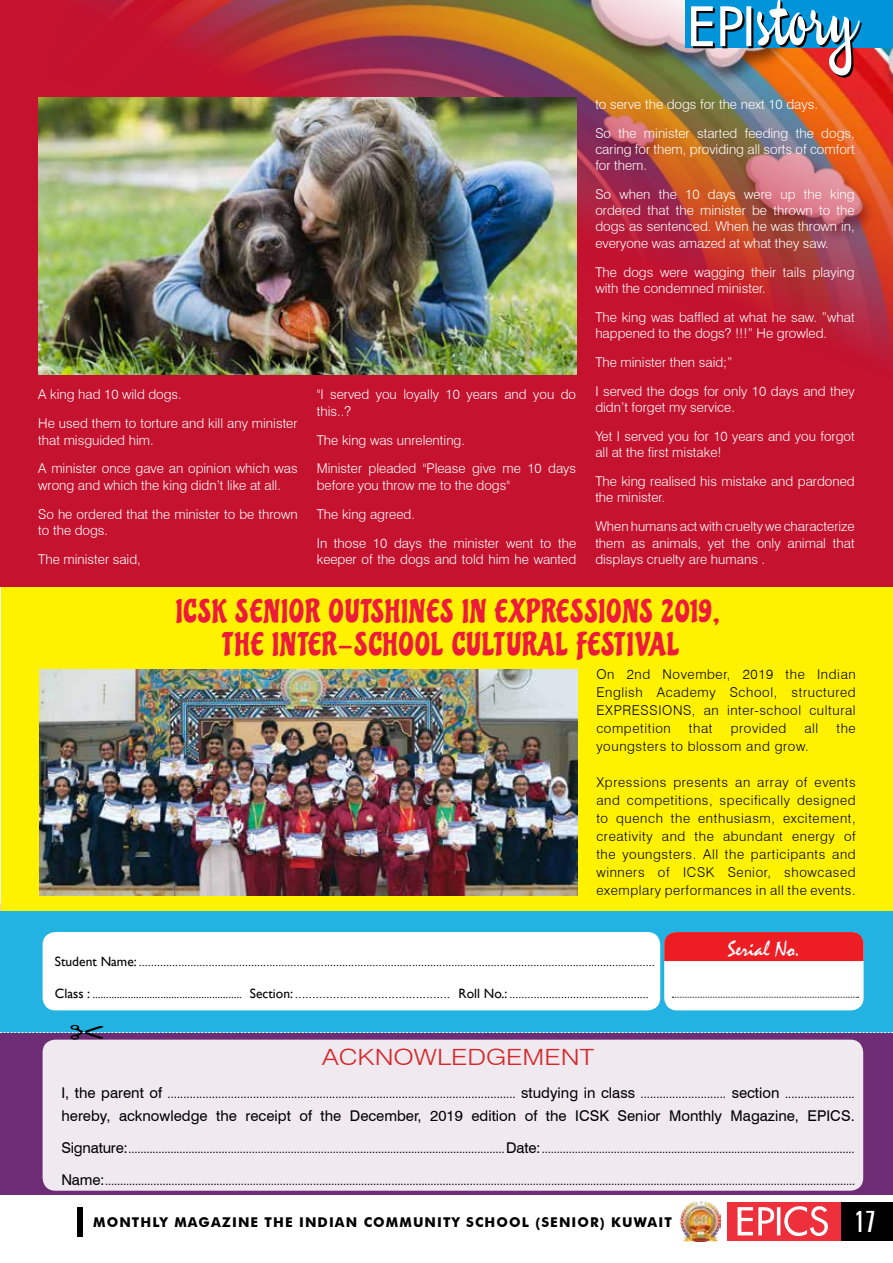
<style>
.page{position:relative;width:893px;height:1263px;background:#fff}
.page>*{position:absolute;margin:0;border:0;box-sizing:border-box;transform-origin:0 0}
.t1{font:31.5px/33px "Chicle ST";letter-spacing:.045em;color:#ed1a3b;text-align:center}
.t2{font:extra-condensed 30px "Zurich BT";color:#fff}
.t3{font:22.5px "Mistral";color:#fff}
.t4{font:300 22.35px "Swiss 721 BT";color:#d4282a;scale:1.2 1}
.t5{font:14.85px "Swiss 721 BT";color:#000}
.t6{font:300 13.5px/29px "Swiss 721 BT";color:#fff}
.t7{font:300 13.5px/18px "Swiss 721 BT";letter-spacing:.045em;color:#000;text-align:justify}
.t8{font:700 13.5px "Futura BT";letter-spacing:.08em;color:#000}
.t9{font:11.55px "Swiss 721 BT";color:#000}
.t10{font:10.5px "Gill Sans";color:#000}
.s1{font-size:13.5px}
.s2{font-size:14.85px}
</style>
<div class="page">
<div style="left:1px;top:585px;width:892px;height:331px;background:#fff200"></div>
<img style="left:39px;top:669px;width:538px;height:226px">
<div style="left:0;top:0;width:893px;height:586px;background:#c4122f"></div>
<img style="left:42px;top:0;width:851px;height:375px">
<div style="left:686px;top:0;width:207px;height:48px;background:#0095da"></div>
<div style="left:0;top:1033px;width:893px;height:162px;background:#6e2c75"></div>
<div style="left:0;top:911px;width:893px;height:122px;background:#23b3e3"></div>
<div style="left:43px;top:1040px;width:820px;height:151px;background:#f0e9f0;border-radius:13px"></div>
<div style="left:43px;top:932px;width:617px;height:78px;background:#fff;border-radius:13px"></div>
<div style="left:664px;top:932px;width:200px;height:78px;background:#fff;border-radius:13px"></div>
<svg style="left:672px;top:997px;width:187px;height:1px"></svg>
<div style="left:664px;top:932px;width:200px;height:29px;background:#ed1d24"></div>
<svg style="left:0;top:1025px;width:893px;height:15px"></svg>
<img style="left:691px;top:0;width:171px;height:78px">
<img style="left:38px;top:98px;width:538px;height:276px">
<div style="left:840px;top:1202px;width:53px;height:39px;background:#000"></div>
<div style="left:727px;top:1202px;width:113px;height:39px;background:#ee303c"></div>
<svg style="left:738px;top:1206px;width:90px;height:30px"></svg>
<div style="left:77px;top:1207px;width:5px;height:29px;background:#000"></div>
<img style="left:680px;top:1201px;width:41px;height:40px">
<p class="t6" style="left:38px;top:380px;width:261px">A king had 10 wild dogs.<br>He used them to torture and kill any minister</p>
<p class="t6" style="left:38px;top:425px;width:261px">that misguided him.<br>A minister once gave an opinion which was</p>
<p class="t6" style="left:38px;top:470px;width:261px">wrong and which the king didn’t like at all.<br>So he ordered that the minister to be thrown</p>
<p class="t6" style="left:38px;top:515px;width:104px">to the dogs.<br>The minister said,</p>
<p class="t6" style="left:317px;top:386px;width:261px;line-height:16.2px">"I served you loyally 10 years and you do this..?</p>
<p class="t6" style="left:317px;top:425px;width:261px">The king was unrelenting.<br>Minister pleaded "Please give me 10 days</p>
<p class="t6" style="left:317px;top:470px;width:261px">before you throw me to the dogs"<br>The king agreed.<br>In those 10 days the minister went to the</p>
<p class="t6" style="left:317px;top:544px;width:261px">keeper of the dogs and told him he wanted</p>
<p class="t6" style="left:595px;top:89px;width:261px">to serve the dogs for the next 10 days.<br>So the minister started feeding the dogs,</p>
<p class="t6" style="left:595px;top:141px;width:261px;line-height:16.2px">caring for them, providing all sorts of comfort for them.</p>
<p class="t6" style="left:595px;top:186px;width:261px;line-height:16.2px;text-align:justify">So when the 10 days were up the king ordered that the minister be thrown to the dogs as sentenced. When he was thrown in, everyone was amazed at what they saw.</p>
<p class="t6" style="left:595px;top:264px;width:261px;line-height:16.2px">The dogs were wagging their tails playing with the condemned minister.</p>
<p class="t6" style="left:595px;top:309px;width:261px;line-height:16.2px">The king was baffled at what he saw. ”what happened to the dogs? !!!” He growled.</p>
<p class="t6" style="left:595px;top:348px;width:261px">The minister then said;”<br>I served the dogs for only 10 days and they</p>
<p class="t6" style="left:595px;top:393px;width:261px">didn’t forget my service.<br>Yet I served you for 10 years and you forgot</p>
<p class="t6" style="left:595px;top:438px;width:261px">all at the first mistake!<br>The king realised his mistake and pardoned</p>
<p class="t6" style="left:595px;top:483px;width:261px">the minister.<br>When humans act with cruelty we characterize</p>
<p class="t6" style="left:595px;top:535px;width:261px;line-height:16.2px">them as animals, yet the only animal that displays cruelty are humans .</p>
<h1 class="t1" style="left:176px;top:596px;width:545px">ICSK SENIOR OUTSHINES IN EXPRESSIONS 2019,<br>THE INTER-SCHOOL CULTURAL FESTIVAL</h1>
<p class="t7" style="left:596px;top:665px;width:261px">On 2nd November, 2019 the Indian English Academy School, structured EXPRESSIONS, an inter-school cultural competition</p>
<p class="t7" style="left:689px;top:719px;width:25px">that</p>
<p class="t7" style="left:731px;top:719px;width:57px">provided</p>
<p class="t7" style="left:804px;top:719px;width:16px">all</p>
<p class="t7" style="left:836px;top:719px;width:21px">the</p>
<p class="t7" style="left:596px;top:737px;width:214px">youngsters to blossom and grow.</p>
<p class="t7" style="left:596px;top:773px;width:261px">Xpressions presents an array of events and competitions, specifically designed to quench the enthusiasm, excitement, creativity and the abundant energy of the youngsters. All the participants and winners of ICSK Senior, showcased exemplary performances in all the events.</p>
<p class="t10" style="left:55px;top:956px;width:601px"><span class="s1">Student Name:</span> ..........................................................................................................................................................................</p>
<p class="t10" style="left:55px;top:988px;width:595px"><span class="s1">Class :</span> ....................................................... <span class="s1">Section:</span> ............................................. <span class="s1">Roll No.:</span> ..............................................</p>
<h3 class="t3" style="left:728px;top:935px;width:73px">Serial No.</h3>
<h3 class="t4" style="left:322px;top:1044px;width:228px">ACKNOWLEDGEMENT</h3>
<p class="t9" style="left:61px;top:1086px;width:795px"><span class="s2">I, the parent of</span> .............................................................................................................. <span class="s2">studying in class</span> ........................... <span class="s2">section</span> ......................</p>
<p class="t5" style="left:61px;top:1106px;width:795px">hereby, acknowledge the receipt of the December, 2019 edition of the ICSK Senior Monthly Magazine, EPICS.</p>
<p class="t9" style="left:61px;top:1142px;width:795px"><span class="s2">Signature:</span> ............................................................................................................................. <span class="s2">Date:</span> ........................................................................................................</p>
<p class="t9" style="left:61px;top:1174px;width:795px"><span class="s2">Name:</span> .........................................................................................................................................................................................................................................................</p>
<p class="t8" style="left:93px;top:1214px;width:580px">MONTHLY MAGAZINE THE INDIAN COMMUNITY SCHOOL (SENIOR) KUWAIT</p>
<h2 class="t2" style="left:855px;top:1204px;width:23px">17</h2>
</div>
